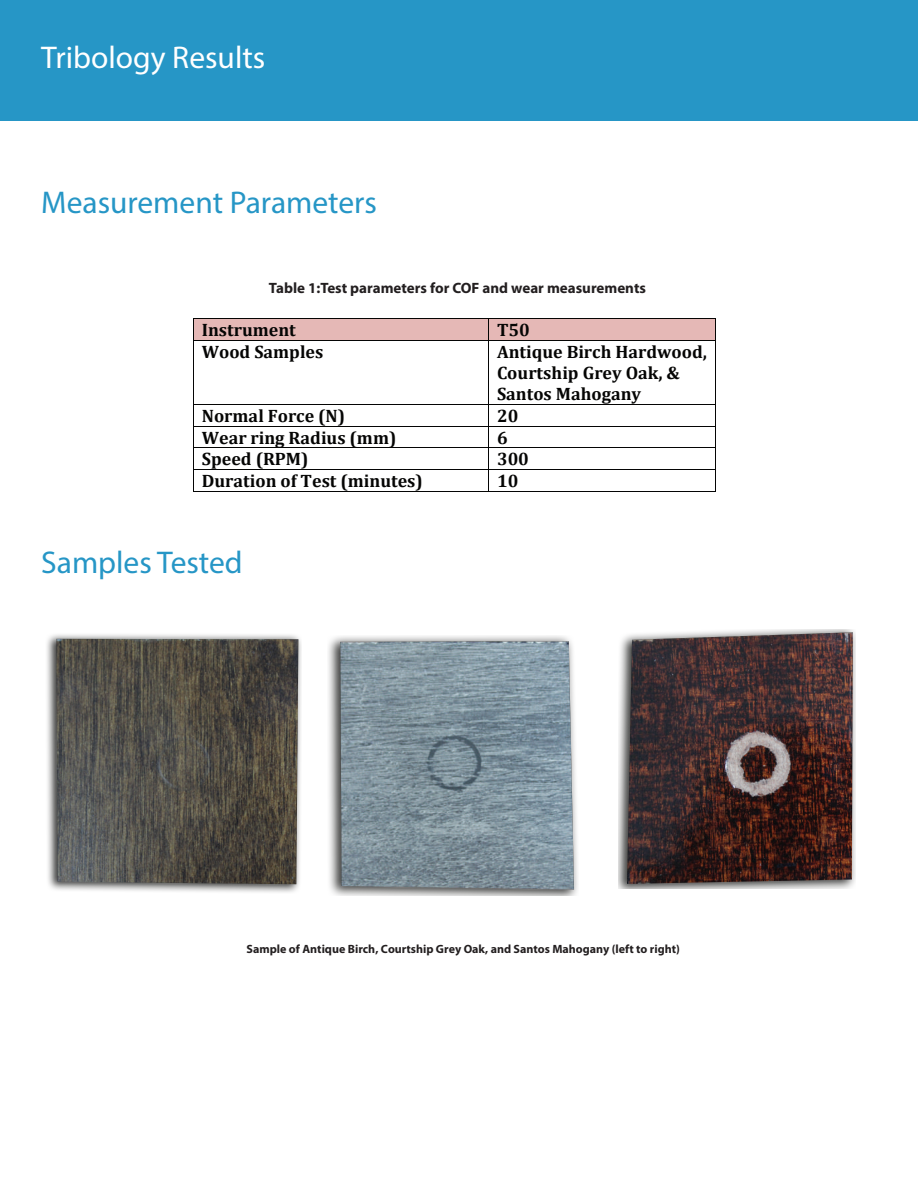
<style>
.page{position:relative;width:918px;height:1188px;background:#fff}
.page>*{position:absolute;margin:0;border:0;box-sizing:border-box;transform-origin:0 0}
.t1{font:31.5px "Myriad Pro";color:#2696c6}
.t2{font:31.5px "Myriad Pro";color:#fff}
.t3{font:700 18px/21px "Cambria";color:#050504}
.t4{font:700 15px "Myriad Pro";color:#231f20}
.t5{font:700 12px "Myriad Pro";color:#231f20}
</style>
<div class="page">
<div style="left:0;top:0;width:918px;height:121px;background:#2696c6"></div>
<div style="left:194px;top:319px;width:295px;height:21px;background:#e5b8b6"></div>
<div style="left:489px;top:319px;width:226px;height:21px;background:#e5b8b6"></div>
<hr style="left:194px;top:318px;width:294px;height:1px;background:#050504">
<hr style="left:489px;top:318px;width:226px;height:1px;background:#050504">
<svg style="left:193px;top:318px;width:1px;height:22px"></svg>
<hr style="left:194px;top:340px;width:294px;height:1px;background:#050504">
<svg style="left:488px;top:318px;width:1px;height:22px"></svg>
<hr style="left:489px;top:340px;width:226px;height:1px;background:#050504">
<svg style="left:715px;top:318px;width:1px;height:22px"></svg>
<hr style="left:193px;top:340px;width:1px;height:64px;background:#050504">
<hr style="left:488px;top:340px;width:1px;height:64px;background:#050504">
<hr style="left:715px;top:340px;width:1px;height:64px;background:#050504">
<hr style="left:194px;top:404px;width:294px;height:1px;background:#050504">
<hr style="left:489px;top:404px;width:226px;height:1px;background:#050504">
<hr style="left:194px;top:426px;width:294px;height:1px;background:#050504">
<hr style="left:489px;top:426px;width:226px;height:1px;background:#050504">
<hr style="left:194px;top:448px;width:294px;height:1px;background:#050504">
<hr style="left:489px;top:448px;width:226px;height:1px;background:#050504">
<hr style="left:194px;top:469px;width:294px;height:1px;background:#050504">
<hr style="left:489px;top:469px;width:226px;height:1px;background:#050504">
<svg style="left:193px;top:404px;width:1px;height:88px"></svg>
<hr style="left:194px;top:491px;width:294px;height:1px;background:#050504">
<svg style="left:488px;top:404px;width:1px;height:88px"></svg>
<hr style="left:489px;top:491px;width:226px;height:1px;background:#050504">
<svg style="left:715px;top:404px;width:1px;height:88px"></svg>
<img style="left:47px;top:634px;width:255px;height:259px">
<img style="left:619px;top:629px;width:237px;height:260px">
<img style="left:328px;top:636px;width:250px;height:259px">
<h1 class="t2" style="left:41px;top:38px;width:226px">Tribology Results</h1>
<h1 class="t1" style="left:41px;top:183px;width:337px">Measurement Parameters</h1>
<p class="t4" style="left:269px;top:278px;width:379px">Table 1:Test parameters for COF and wear measurements</p>
<p class="t3" style="left:202px;top:319px;width:96px">Instrument</p>
<p class="t3" style="left:497px;top:319px;width:34px">T50</p>
<p class="t3" style="left:202px;top:341px;width:123px">Wood Samples</p>
<p class="t3" style="left:497px;top:341px;width:212px">Antique Birch Hardwood,<br>Courtship Grey Oak, &amp;<br>Santos Mahogany</p>
<p class="t3" style="left:202px;top:404px;width:145px">Normal Force (N)</p>
<p class="t3" style="left:497px;top:404px;width:23px">20</p>
<p class="t3" style="left:202px;top:426px;width:196px">Wear ring Radius (mm)</p>
<p class="t3" style="left:497px;top:426px;width:12px">6</p>
<p class="t3" style="left:202px;top:448px;width:108px">Speed (RPM)</p>
<p class="t3" style="left:497px;top:448px;width:33px">300</p>
<p class="t3" style="left:202px;top:470px;width:223px">Duration of Test (minutes)</p>
<p class="t3" style="left:497px;top:470px;width:23px">10</p>
<h1 class="t1" style="left:41px;top:543px;width:203px">Samples Tested</h1>
<p class="t5" style="left:247px;top:941px;width:435px">Sample of Antique Birch, Courtship Grey Oak, and Santos Mahogany (left to right)</p>
</div>
